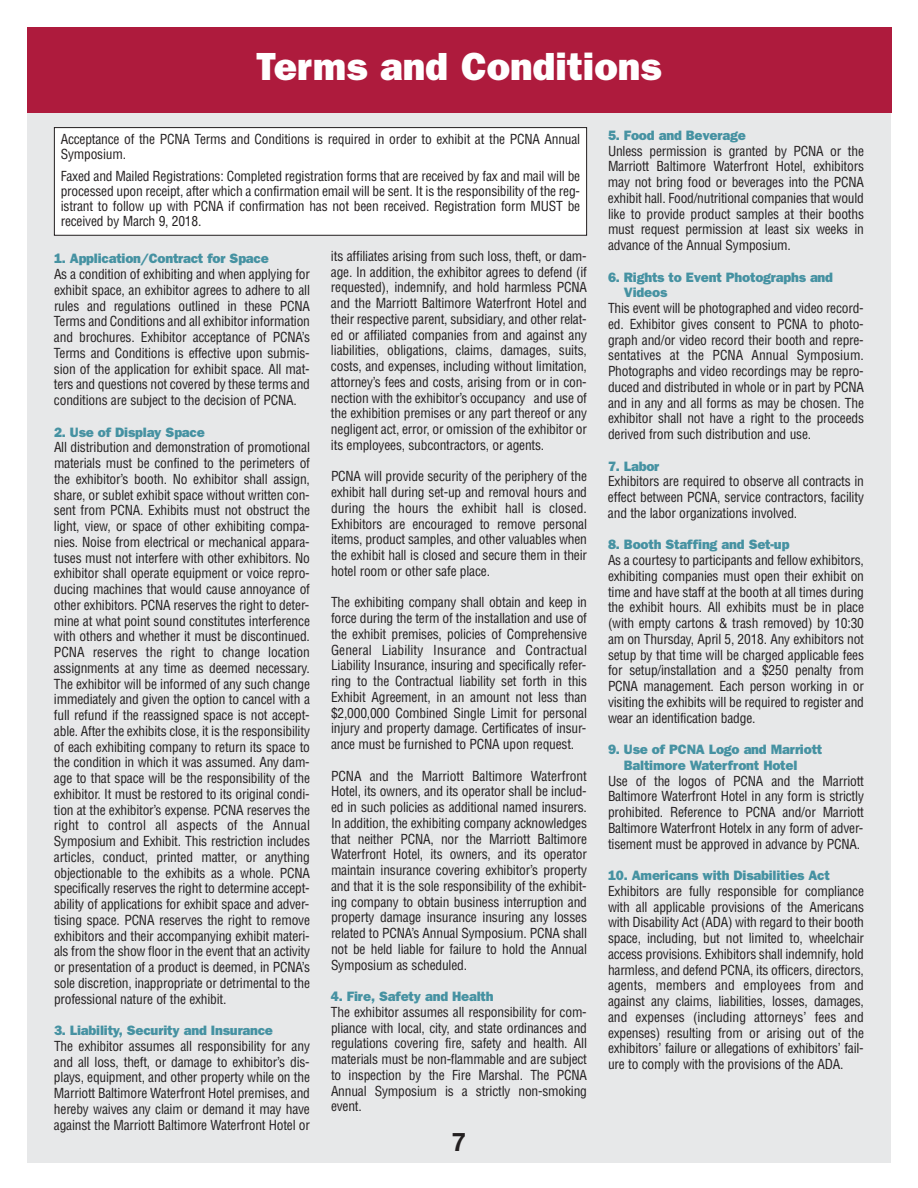
<style>
.page{position:relative;width:918px;height:1188px;background:#fff}
.page>*{position:absolute;margin:0;border:0;box-sizing:border-box;transform-origin:0 0}
.t1{font:900 39px "Franklin Gothic Black S Si";color:#fff}
.t2{font:700 25.5px "Helvetica Neue";color:#231f20}
.t3{font:condensed 13.5px/15.8px "Helvetica";letter-spacing:-.015em;color:#231f20;text-align:justify}
.t4{font:900 13.5px/15.8px "Franklin Gothic Black S Si";letter-spacing:-.015em;color:#4692a2}
</style>
<div class="page">
<div style="left:27px;top:88px;width:864px;height:1075px;background:#e7e8e9"></div>
<div style="left:27px;top:27px;width:864px;height:85px;background:#ae1b3d"></div>
<div style="left:55px;top:128px;width:531px;height:107px;background:#fff"></div>
<div style="left:54px;top:127px;width:533px;height:109px;border:1px solid #231f20"></div>
<h1 class="t1" style="left:257px;top:53px;width:406px">Terms and Conditions</h1>
<p class="t3" style="left:61px;top:132px;width:521px;line-height:15px">Acceptance of the PCNA Terms and Conditions is required in order to exhibit at the PCNA Annual<br>Symposium.</p>
<p class="t3" style="left:61px;top:169px;width:521px;line-height:15px">Faxed and Mailed Registrations: Completed registration forms that are received by fax and mail will be processed upon receipt, after which a confirmation email will be sent. It is the responsibility of the reg&shy;istrant to follow up with PCNA if confirmation has not been received. Registration form MUST be received by March 9, 2018.</p>
<p class="t4" style="left:54px;top:252px;width:216px">1. Application/Contract for Space</p>
<p class="t3" style="left:54px;top:267px;width:258px">As a condition of exhibiting and when applying for exhibit space, an exhibitor agrees to adhere to all rules and regulations outlined in these PCNA Terms and Conditions and all exhibitor information and brochures. Exhibitor acceptance of PCNA’s Terms and Conditions is effective upon submis&shy;sion of the application for exhibit space. All mat&shy;ters and questions not covered by these terms and conditions are subject to the decision of PCNA.</p>
<p class="t4" style="left:54px;top:425px;width:152px">2. Use of Display Space</p>
<p class="t3" style="left:54px;top:440px;width:258px">All distribution and demonstration of promotional materials must be confined to the perimeters of the exhibitor’s booth. No exhibitor shall assign, share, or sublet exhibit space without written con&shy;sent from PCNA. Exhibits must not obstruct the light, view, or space of other exhibiting compa&shy;nies. Noise from electrical or mechanical appara&shy;tuses must not interfere with other exhibitors. No exhibitor shall operate equipment or voice repro&shy;ducing machines that would cause annoyance of other exhibitors. PCNA reserves the right to deter&shy;mine at what point sound constitutes interference with others and whether it must be discontinued.<br>PCNA reserves the right to change location assignments at any time as deemed necessary.<br>The exhibitor will be informed of any such change immediately and given the option to cancel with a full refund if the reassigned space is not accept&shy;able. After the exhibits close, it is the responsibility of each exhibiting company to return its space to the condition in which it was assumed. Any dam&shy;age to that space will be the responsibility of the exhibitor. It must be restored to its original condi&shy;tion at the exhibitor’s expense. PCNA reserves the right to control all aspects of the Annual Symposium and Exhibit. This restriction includes articles, conduct, printed matter, or anything objectionable to the exhibits as a whole. PCNA specifically reserves the right to determine accept&shy;ability of applications for exhibit space and adver&shy;tising space. PCNA reserves the right to remove exhibitors and their accompanying exhibit materi&shy;als from the show floor in the event that an activity or presentation of a product is deemed, in PCNA’s sole discretion, inappropriate or detrimental to the professional nature of the exhibit.</p>
<p class="t4" style="left:54px;top:1024px;width:221px">3. Liability, Security and Insurance</p>
<p class="t3" style="left:54px;top:1038px;width:258px">The exhibitor assumes all responsibility for any and all loss, theft, or damage to exhibitor’s dis&shy;plays, equipment, and other property while on the Marriott Baltimore Waterfront Hotel premises, and hereby waives any claim or demand it may have against the Marriott Baltimore Waterfront Hotel or</p>
<p class="t3" style="left:331px;top:248px;width:258px">its affiliates arising from such loss, theft, or dam&shy;age. In addition, the exhibitor agrees to defend (if requested), indemnify, and hold harmless PCNA and the Marriott Baltimore Waterfront Hotel and their respective parent, subsidiary, and other relat&shy;ed or affiliated companies from and against any liabilities, obligations, claims, damages, suits, costs, and expenses, including without limitation, attorney’s fees and costs, arising from or in con&shy;nection with the exhibitor’s occupancy and use of the exhibition premises or any part thereof or any negligent act, error, or omission of the exhibitor or its employees, subcontractors, or agents.</p>
<p class="t3" style="left:331px;top:469px;width:258px">PCNA will provide security of the periphery of the exhibit hall during set-up and removal hours and during the hours the exhibit hall is closed.<br>Exhibitors are encouraged to remove personal items, product samples, and other valuables when the exhibit hall is closed and secure them in their hotel room or other safe place.</p>
<p class="t3" style="left:331px;top:595px;width:258px">The exhibiting company shall obtain and keep in force during the term of the installation and use of the exhibit premises, policies of Comprehensive General Liability Insurance and Contractual Liability Insurance, insuring and specifically refer&shy;ring to the Contractual liability set forth in this Exhibit Agreement, in an amount not less than $2,000,000 Combined Single Limit for personal injury and property damage. Certificates of insur&shy;ance must be furnished to PCNA upon request.</p>
<p class="t3" style="left:331px;top:768px;width:258px">PCNA and the Marriott Baltimore Waterfront Hotel, its owners, and its operator shall be includ&shy;ed in such policies as additional named insurers.<br>In addition, the exhibiting company acknowledges that neither PCNA, nor the Marriott Baltimore Waterfront Hotel, its owners, and its operator maintain insurance covering exhibitor’s property and that it is the sole responsibility of the exhibit&shy;ing company to obtain business interruption and property damage insurance insuring any losses related to PCNA’s Annual Symposium. PCNA shall not be held liable for failure to hold the Annual Symposium as scheduled.</p>
<p class="t4" style="left:331px;top:990px;width:164px">4. Fire, Safety and Health</p>
<p class="t3" style="left:331px;top:1004px;width:258px">The exhibitor assumes all responsibility for com&shy;pliance with local, city, and state ordinances and regulations covering fire, safety and health. All materials must be non-flammable and are subject to inspection by the Fire Marshal. The PCNA Annual Symposium is a strictly non-smoking event.</p>
<h2 class="t2" style="left:452px;top:1126px;width:16px">7</h2>
<p class="t4" style="left:608px;top:128px;width:139px">5. Food and Beverage</p>
<p class="t3" style="left:608px;top:143px;width:258px">Unless permission is granted by PCNA or the Marriott Baltimore Waterfront Hotel, exhibitors may not bring food or beverages into the PCNA exhibit hall. Food/nutritional companies that would like to provide product samples at their booths must request permission at least six weeks in advance of the Annual Symposium.</p>
<p class="t4" style="left:624px;top:270px;width:211px;text-indent:-16px">6. Rights to Event Photographs and<br>Videos</p>
<p class="t3" style="left:608px;top:301px;width:258px">This event will be photographed and video record&shy;ed. Exhibitor gives consent to PCNA to photo&shy;graph and/or video record their booth and repre&shy;sentatives at the PCNA Annual Symposium.<br>Photographs and video recordings may be repro&shy;duced and distributed in whole or in part by PCNA and in any and all forms as may be chosen. The exhibitor shall not have a right to the proceeds derived from such distribution and use.</p>
<p class="t4" style="left:608px;top:459px;width:53px">7. Labor</p>
<p class="t3" style="left:608px;top:474px;width:258px">Exhibitors are required to observe all contracts in effect between PCNA, service contractors, facility and the labor organizations involved.</p>
<p class="t4" style="left:608px;top:538px;width:183px">8. Booth Staffing and Set-up</p>
<p class="t3" style="left:608px;top:553px;width:258px">As a courtesy to participants and fellow exhibitors, exhibiting companies must open their exhibit on time and have staff at the booth at all times during the exhibit hours. All exhibits must be in place (with empty cartons &amp; trash removed) by 10:30 am on Thursday, April 5, 2018. Any exhibitors not setup by that time will be charged applicable fees for setup/installation and a $250 penalty from PCNA management. Each person working in or visiting the exhibits will be required to register and wear an identification badge.</p>
<p class="t4" style="left:624px;top:743px;width:200px;text-indent:-16px">9. Use of PCNA Logo and Marriott<br>Baltimore Waterfront Hotel</p>
<p class="t3" style="left:608px;top:773px;width:258px">Use of the logos of PCNA and the Marriott Baltimore Waterfront Hotel in any form is strictly prohibited. Reference to PCNA and/or Marriott Baltimore Waterfront Hotelx in any form of adver&shy;tisement must be approved in advance by PCNA.</p>
<p class="t4" style="left:608px;top:869px;width:223px">10. Americans with Disabilities Act</p>
<p class="t3" style="left:608px;top:883px;width:258px">Exhibitors are fully responsible for compliance with all applicable provisions of the Americans with Disability Act (ADA) with regard to their booth space, including, but not limited to, wheelchair access provisions. Exhibitors shall indemnify, hold harmless, and defend PCNA, its officers, directors, agents, members and employees from and against any claims, liabilities, losses, damages, and expenses (including attorneys’ fees and expenses) resulting from or arising out of the exhibitors’ failure or allegations of exhibitors’ fail&shy;ure to comply with the provisions of the ADA.</p>
</div>
